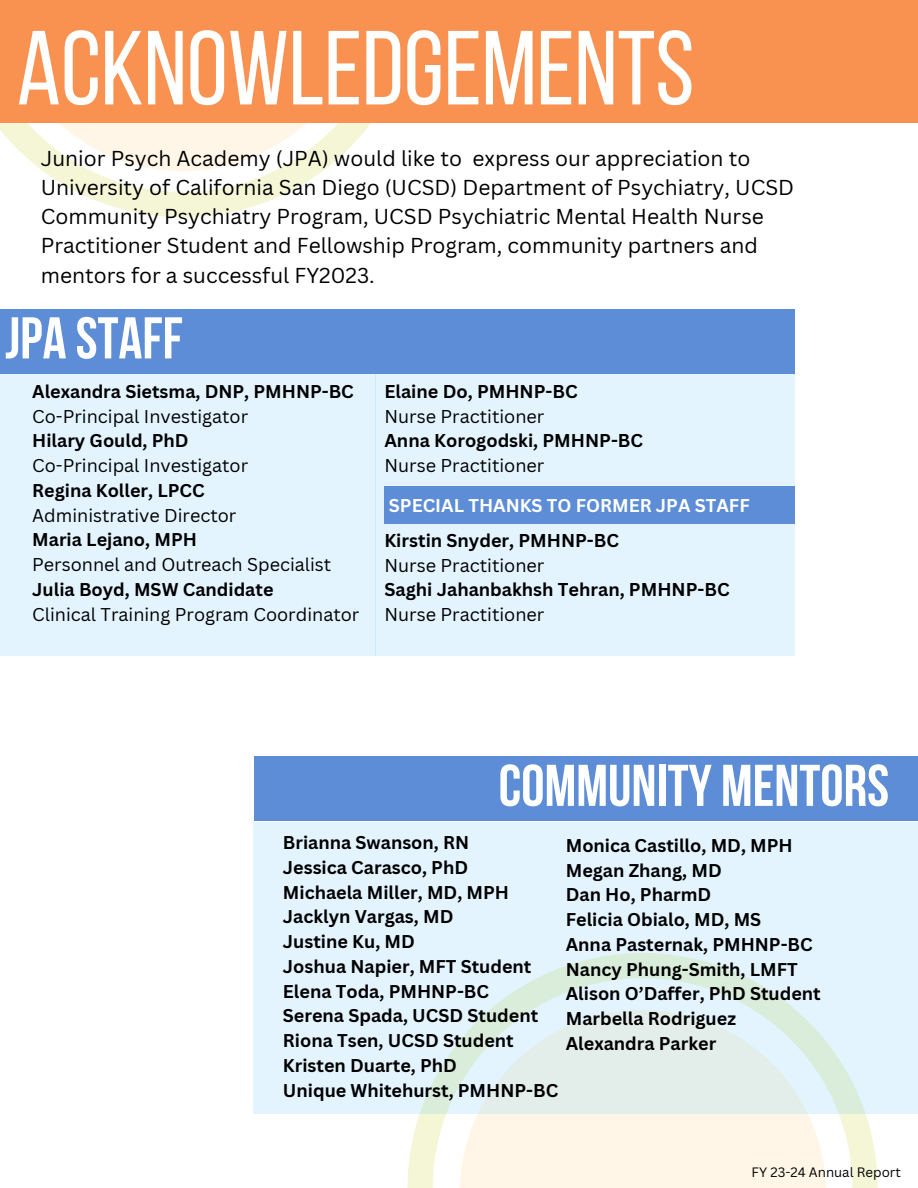
<style>
.page{position:relative;width:918px;height:1188px;background:#fff}
.page>*{position:absolute;margin:0;border:0;box-sizing:border-box;transform-origin:0 0}
.t1{font:105px "Bebas Neue";color:#fff}
.t2{font:700 58.8px "Bebas Neue";color:#fff}
.t3{font:21px/29.2px "Canva Sans";color:#000}
.t4{font:700 18px/24.8px "Canva Sans";color:#000}
.t5{font:18px/24.8px "Canva Sans";color:#000}
.t6{font:700 18px "Canva Sans";color:#fff}
.t7{font:13.2px "Canva Sans";color:#000}
.s1{font-weight:700}
.s2{font-weight:400}
</style>
<div class="page">
<svg style="left:43px;top:123px;width:328px;height:94px"></svg>
<svg style="left:0;top:123px;width:366px;height:48px;fill:#fff6e7"></svg>
<svg style="left:408px;top:1114px;width:470px;height:74px"></svg>
<div style="left:460px;top:1114px;width:366px;height:74px;background:#fff6e7"></div>
<div style="left:0;top:0;width:918px;height:123px;background:#f99251"></div>
<div style="left:375px;top:374px;width:420px;height:282px;background:#e3f4ff"></div>
<div style="left:0;top:368px;width:375px;height:288px;background:#e3f4ff"></div>
<div style="left:0;top:309px;width:795px;height:65px;background:#5d8dd6"></div>
<div style="left:254px;top:757px;width:664px;height:64px;background:#5d8dd6"></div>
<svg style="left:253px;top:822px;width:665px;height:292px;background:#e2f2f9"></svg>
<div style="left:384px;top:486px;width:411px;height:38px;background:#5d8dd6"></div>
<p class="t1" style="left:17px;top:26px;width:679px">ACKNOWLEDGEMENTS</p>
<h6 class="t3" style="left:41px;top:143px;width:755px">Junior Psych Academy (JPA) would like to express our appreciation to University of California San Diego (UCSD) Department of Psychiatry, UCSD Community Psychiatry Program, UCSD Psychiatric Mental Health Nurse Practitioner Student and Fellowship Program, community partners and mentors for a successful FY2023.</h6>
<p class="t2" style="left:5px;top:314px;width:179px">JPA STAFF</p>
<h1 class="t5" style="left:32px;top:378px;width:329px"><span class="s1">Alexandra Sietsma, DNP, PMHNP-BC<br></span>Co-Principal Investigator<br><span class="s1">Hilary Gould, PhD<br></span>Co-Principal Investigator<br><span class="s1">Regina Koller, LPCC<br></span>Administrative Director<br><span class="s1">Maria Lejano, MPH<br></span>Personnel and Outreach Specialist<br><span class="s1">Julia Boyd, MSW Candidate<br></span>Clinical Training Program Coordinator</h1>
<h6 class="t4" style="left:384px;top:378px;width:260px">Elaine Do, PMHNP-BC<br><span class="s2">Nurse Practitioner<br></span>Anna Korogodski, PMHNP-BC<br><span class="s2">Nurse Practitioner</span></h6>
<h5 class="t6" style="left:389px;top:493px;width:362px">SPECIAL THANKS TO FORMER JPA STAFF</h5>
<h4 class="t4" style="left:384px;top:527px;width:347px">Kirstin Snyder, PMHNP-BC<br><span class="s2">Nurse Practitioner<br></span>Saghi Jahanbakhsh Tehran, PMHNP-BC<br><span class="s2">Nurse Practitioner</span></h4>
<h2 class="t2" style="left:499px;top:762px;width:392px">COMMUNITY MENTORS</h2>
<h6 class="t4" style="left:283px;top:830px;width:277px">Brianna Swanson, RN<br>Jessica Carasco, PhD<br>Michaela Miller, MD, MPH<br>Jacklyn Vargas, MD<br>Justine Ku, MD<br>Joshua Napier, MFT Student<br>Elena Toda, PMHNP-BC<br>Serena Spada, UCSD Student<br>Riona Tsen, UCSD Student<br>Kristen Duarte, PhD<br>Unique Whitehurst, PMHNP-BC</h6>
<h2 class="t4" style="left:566px;top:833px;width:256px">Monica Castillo, MD, MPH<br>Megan Zhang, MD<br>Dan Ho, PharmD<br>Felicia Obialo, MD, MS<br>Anna Pasternak, PMHNP-BC<br>Nancy Phung-Smith, LMFT<br>Alison O’Daffer, PhD Student<br>Marbella Rodriguez<br>Alexandra Parker</h2>
<h3 class="t7" style="left:752px;top:1163px;width:151px">FY 23-24 Annual Report</h3>
</div>
